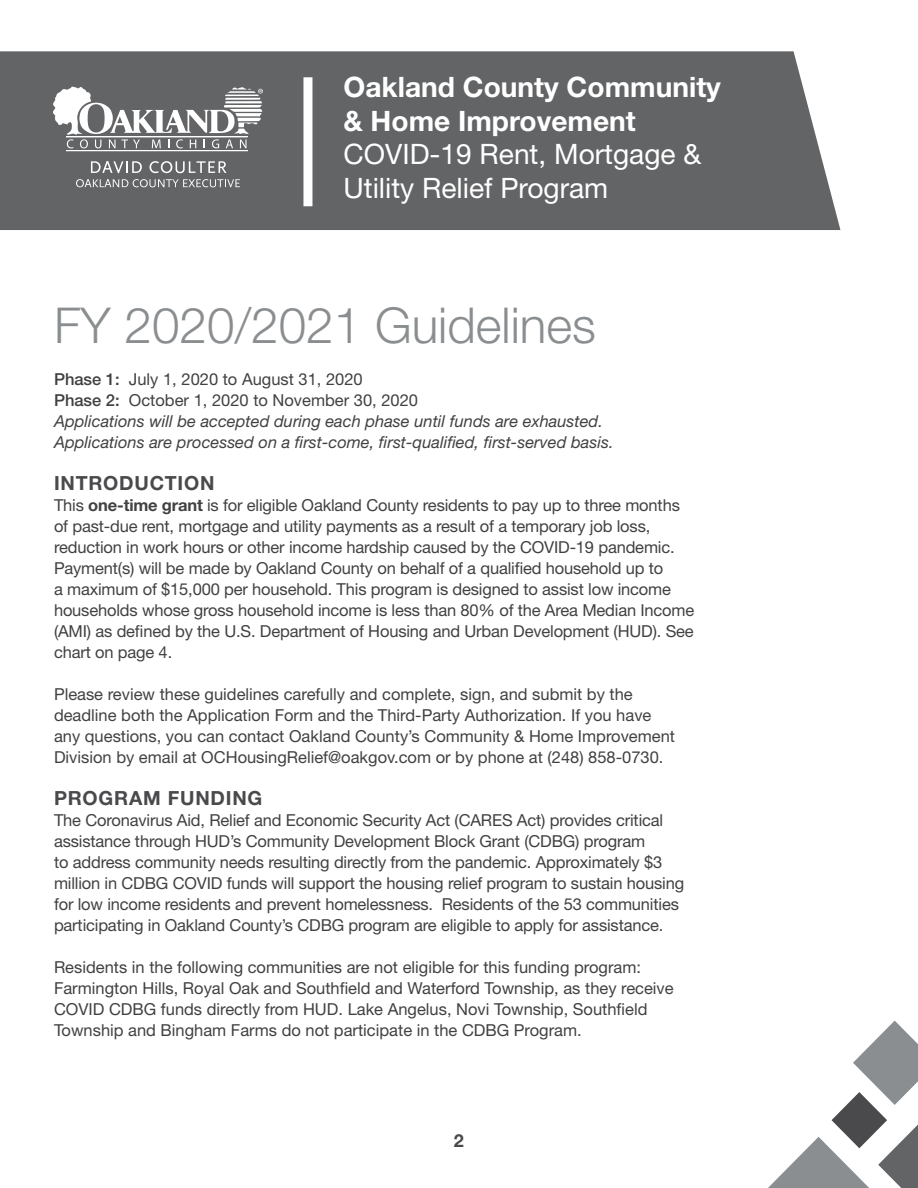
<style>
.page{position:relative;width:918px;height:1188px;background:#fff}
.page>*{position:absolute;margin:0;border:0;box-sizing:border-box;transform-origin:0 0}
.t1{font:300 49.5px "Helvetica Neue LT Std";color:#8b8e90}
.t2{font:28.2px/33.5px "Helvetica Neue LT Std";color:#fff}
.t3{font:700 28.2px/33.5px "Helvetica Neue LT Std";color:#fff}
.t4{font:700 19.5px "Helvetica Neue LT Std";letter-spacing:.04em;color:#4a4a4d}
.t5{font:700 18px "Helvetica Neue LT Std";color:#4a4a4d}
.t6{font:16.5px/21px "Helvetica Neue LT Std";letter-spacing:-.01em;color:#414042}
.t7{font:italic 16.5px/21px "Helvetica Neue LT Std";color:#414042}
.s1{font-weight:500;font-style:normal}
.s2{font-style:normal}
.s3{font-weight:700}
</style>
<div class="page">
<svg style="left:768px;top:1021px;width:150px;height:167px"></svg>
<div style="left:0;top:51px;width:840px;height:179px;background:#636466"></div>
<hr style="left:66px;top:150px;width:182px;height:1px;background:#fff">
<svg style="left:53px;top:87px;width:210px;height:61px"></svg>
<svg style="left:91px;top:161px;width:51px;height:12px"></svg>
<svg style="left:149px;top:161px;width:77px;height:12px"></svg>
<svg style="left:76px;top:179px;width:164px;height:8px"></svg>
<div style="left:303px;top:77px;width:9px;height:129px;background:#fff"></div>
<h2 class="t3" style="left:344px;top:70px;width:379px">Oakland County Community &amp; Home Improvement</h2>
<h2 class="t2" style="left:344px;top:137px;width:359px">COVID-19 Rent, Mortgage &amp;<br>Utility Relief Program</h2>
<h1 class="t1" style="left:54px;top:295px;width:543px">FY 2020/2021 Guidelines</h1>
<p class="t7" style="left:54px;top:369px;width:561px"><span class="s1">Phase 1:</span> <span class="s2">July 1, 2020 to August 31, 2020<br></span><span class="s1">Phase 2:</span> <span class="s2">October 1, 2020 to November 30, 2020<br></span>Applications will be accepted during each phase until funds are exhausted.<br>Applications are processed on a first-come, first-qualified, first-served basis.</p>
<p class="t4" style="left:54px;top:471px;width:162px">INTRODUCTION</p>
<p class="t6" style="left:54px;top:495px;width:642px">This <span class="s3">one-time grant</span> is for eligible Oakland County residents to pay up to three months of past-due rent, mortgage and utility payments as a result of a temporary job loss, reduction in work hours or other income hardship caused by the COVID-19 pandemic.<br>Payment(s) will be made by Oakland County on behalf of a qualified household up to<br>a maximum of $15,000 per household. This program is designed to assist low income households whose gross household income is less than 80% of the Area Median Income (AMI) as defined by the U.S. Department of Housing and Urban Development (HUD). See chart on page 4.</p>
<p class="t6" style="left:54px;top:684px;width:623px">Please review these guidelines carefully and complete, sign, and submit by the deadline both the Application Form and the Third-Party Authorization. If you have any questions, you can contact Oakland County’s Community &amp; Home Improvement Division by email at OCHousingRelief@oakgov.com or by phone at (248) 858-0730.</p>
<p class="t4" style="left:54px;top:786px;width:210px">PROGRAM FUNDING</p>
<p class="t6" style="left:54px;top:810px;width:632px">The Coronavirus Aid, Relief and Economic Security Act (CARES Act) provides critical assistance through HUD’s Community Development Block Grant (CDBG) program<br>to address community needs resulting directly from the pandemic. Approximately $3 million in CDBG COVID funds will support the housing relief program to sustain housing for low income residents and prevent homelessness. Residents of the 53 communities participating in Oakland County’s CDBG program are eligible to apply for assistance.</p>
<p class="t6" style="left:54px;top:957px;width:621px">Residents in the following communities are not eligible for this funding program:<br>Farmington Hills, Royal Oak and Southfield and Waterford Township, as they receive COVID CDBG funds directly from HUD. Lake Angelus, Novi Township, Southfield Township and Bingham Farms do not participate in the CDBG Program.</p>
<p class="t5" style="left:454px;top:1129px;width:12px">2</p>
</div>
